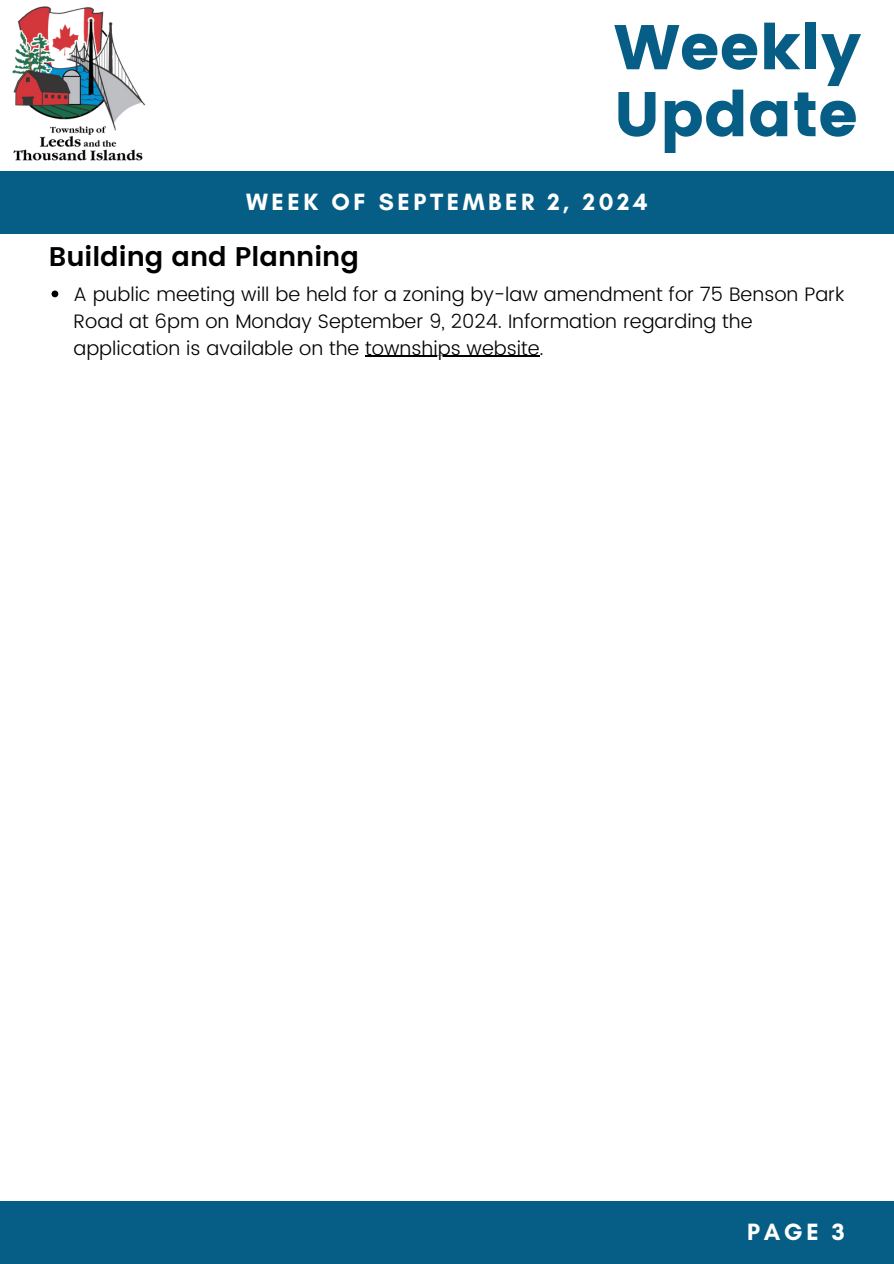
<style>
.page{position:relative;width:894px;height:1264px;background:#fff}
.page>*{position:absolute;margin:0;border:0;box-sizing:border-box;transform-origin:0 0}
.t1{font:63px "Poppins";color:#065d85}
.t2{font:600 27px "Poppins";color:#000}
.t3{font:700 24px "Glacial Indifference";letter-spacing:.15em;color:#fff}
.t4{font:300 19.5px/27px "Poppins";color:#000}
</style>
<div class="page">
<div style="left:0;top:172px;width:893px;height:62px;background:#065d85"></div>
<div style="left:0;top:1201px;width:893px;height:62px;background:#065d85"></div>
<img style="left:0;top:6px;width:155px;height:166px">
<svg style="left:52px;top:290px;width:6px;height:7px"></svg>
<hr style="left:365px;top:356px;width:174px;height:1px;background:#000">
<h1 class="t1" style="left:613px;top:11px;width:249px">Weekly</h1>
<h1 class="t1" style="left:613px;top:78px;width:245px">Update</h1>
<p class="t3" style="left:246px;top:187px;width:403px">WEEK OF SEPTEMBER 2, 2024</p>
<p class="t2" style="left:49px;top:240px;width:311px">Building and Planning</p>
<h2 class="t4" style="left:73px;top:280px;width:772px">A public meeting will be held for a zoning by-law amendment for 75 Benson Park<br>Road at 6pm on Monday September 9, 2024. Information regarding the application is available on the townships website.</h2>
<h3 class="t3" style="left:747px;top:1216px;width:99px">PAGE 3</h3>
</div>
